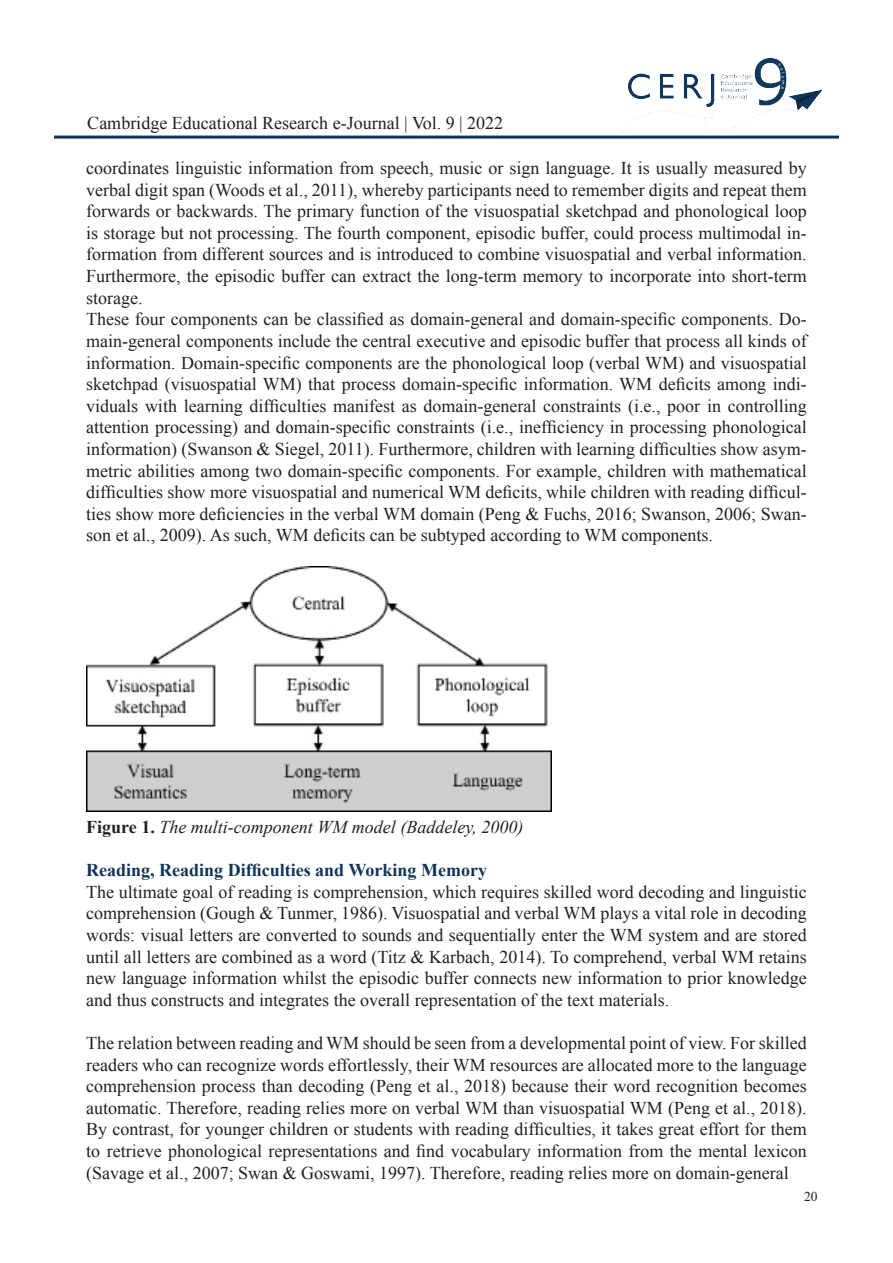
<style>
.page{position:relative;width:893px;height:1263px;background:#fff}
.page>*{position:absolute;margin:0;border:0;box-sizing:border-box;transform-origin:0 0}
.Main_text{font:18px/21.6px "Times New Roman";color:#231f20;text-align:justify}
.Table_caption{font:italic 18px "Times New Roman";color:#231f20}
.Heading_1{font:700 18px "Times New Roman";color:#103459}
.t1{font:13.5px "Times New Roman";color:#231f20}
.s1{font-weight:700;font-style:normal}
</style>
<div class="page">
<img style="left:623px;top:58px;width:200px;height:74px">
<hr style="left:54px;top:136px;width:785px;height:3px;background:#103459">
<img style="left:86px;top:566px;width:465px;height:245px">
<p class="Main_text" style="left:87px;top:112px;width:417px">Cambridge Educational Research e-Journal | Vol. 9 | 2022</p>
<p class="Main_text" style="left:86px;top:157px;width:722px">coordinates linguistic information from speech, music or sign language. It is usually measured by verbal digit span (Woods et al., 2011), whereby participants need to remember digits and repeat them forwards or backwards. The primary function of the visuospatial sketchpad and phonological loop is storage but not processing. The fourth component, episodic buffer, could process multimodal in&shy;formation from different sources and is introduced to combine visuospatial and verbal information.<br>Furthermore, the episodic buffer can extract the long-term memory to incorporate into short-term storage.</p>
<p class="Main_text" style="left:86px;top:308px;width:722px">These four components can be classified as domain-general and domain-specific components. Do&shy;main-general components include the central executive and episodic buffer that process all kinds of information. Domain-specific components are the phonological loop (verbal WM) and visuospatial sketchpad (visuospatial WM) that process domain-specific information. WM deficits among indi&shy;viduals with learning difficulties manifest as domain-general constraints (i.e., poor in controlling attention processing) and domain-specific constraints (i.e., inefficiency in processing phonological information) (Swanson &amp; Siegel, 2011). Furthermore, children with learning difficulties show asym&shy;metric abilities among two domain-specific components. For example, children with mathematical difficulties show more visuospatial and numerical WM deficits, while children with reading difficul&shy;ties show more deficiencies in the verbal WM domain (Peng &amp; Fuchs, 2016; Swanson, 2006; Swan&shy;son et al., 2009). As such, WM deficits can be subtyped according to WM components.</p>
<p class="Table_caption" style="left:86px;top:814px;width:439px"><span class="s1">Figure 1.</span> The multi-component WM model (Baddeley, 2000)</p>
<p class="Heading_1" style="left:86px;top:858px;width:402px">Reading, Reading Difficulties and Working Memory</p>
<p class="Main_text" style="left:86px;top:881px;width:722px">The ultimate goal of reading is comprehension, which requires skilled word decoding and linguistic comprehension (Gough &amp; Tunmer, 1986). Visuospatial and verbal WM plays a vital role in decoding words: visual letters are converted to sounds and sequentially enter the WM system and are stored until all letters are combined as a word (Titz &amp; Karbach, 2014). To comprehend, verbal WM retains new language information whilst the episodic buffer connects new information to prior knowledge and thus constructs and integrates the overall representation of the text materials.</p>
<p class="Main_text" style="left:86px;top:1032px;width:722px">The relation between reading and WM should be seen from a developmental point of view. For skilled readers who can recognize words effortlessly, their WM resources are allocated more to the language comprehension process than decoding (Peng et al., 2018) because their word recognition becomes automatic. Therefore, reading relies more on verbal WM than visuospatial WM (Peng et al., 2018).<br>By contrast, for younger children or students with reading difficulties, it takes great effort for them to retrieve phonological representations and find vocabulary information from the mental lexicon (Savage et al., 2007; Swan &amp; Goswami, 1997). Therefore, reading relies more on domain-general</p>
<p class="t1" style="left:804px;top:1188px;width:15px">20</p>
</div>
